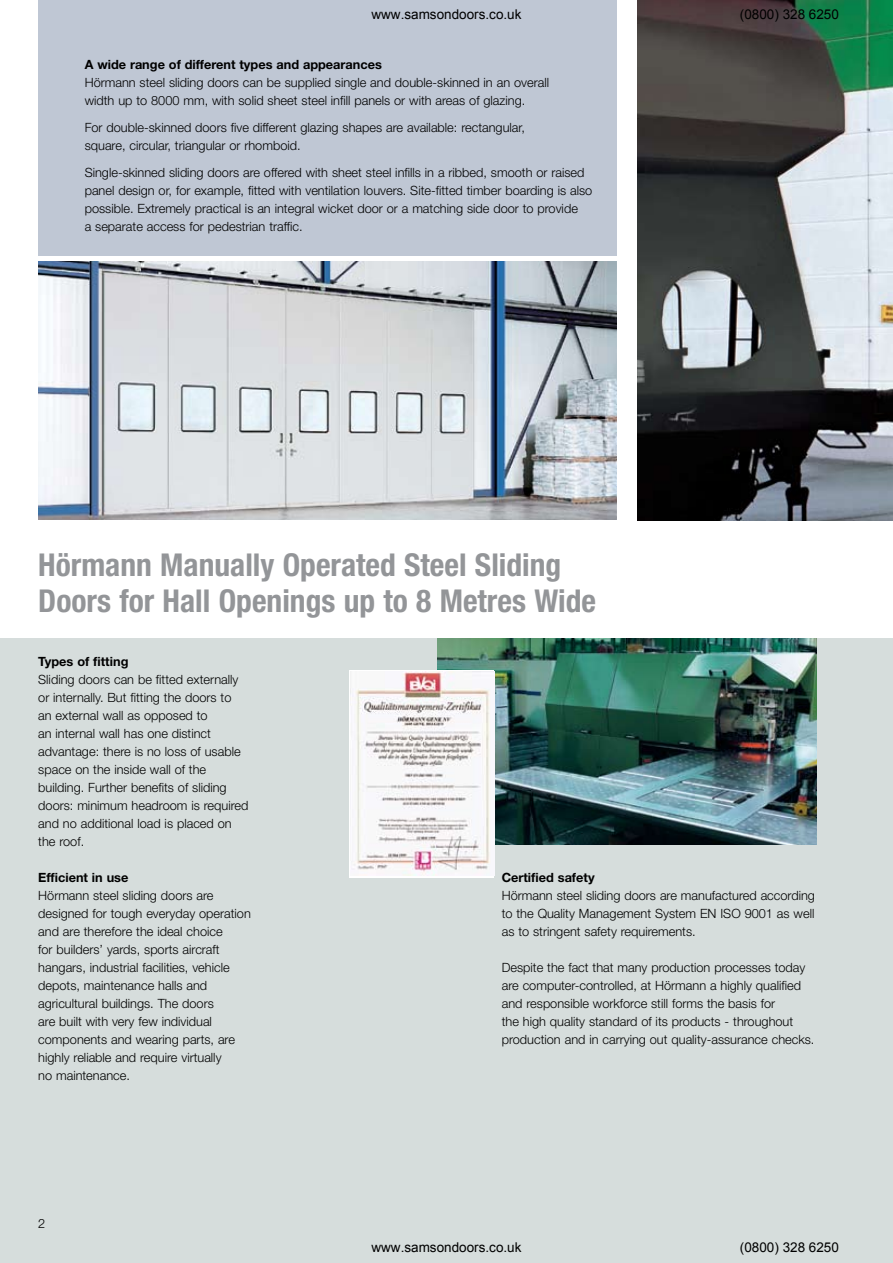
<style>
.page{position:relative;width:893px;height:1263px;background:#fff}
.page>*{position:absolute;margin:0;border:0;box-sizing:border-box;transform-origin:0 0}
.t1{font:700 condensed 31.5px/36px "Helvetica Neue";color:#939598}
.t2{font:13.5px "Arial";color:#000}
.t3{font:300 12.75px/18px "Helvetica Neue";color:#000}
.t4{font:700 12.75px "Helvetica Neue";color:#000}
</style>
<div class="page">
<div style="left:0;top:638px;width:893px;height:625px;background:#d6dddc"></div>
<div style="left:38px;top:0;width:579px;height:255px;background:#bfc7d4"></div>
<img style="left:638px;top:0;width:255px;height:520px">
<img style="left:38px;top:262px;width:579px;height:257px">
<img style="left:438px;top:639px;width:378px;height:205px">
<div style="left:349px;top:670px;width:145px;height:208px;background:#fff"></div>
<img style="left:350px;top:671px;width:144px;height:204px">
<p class="t2" style="left:371px;top:5px;width:152px">www.samsondoors.co.uk</p>
<p class="t2" style="left:740px;top:5px;width:101px">(0800) 328 6250</p>
<p class="t4" style="left:85px;top:56px;width:299px">A wide range of different types and appearances</p>
<p class="t3" style="left:85px;top:73px;width:466px">Hörmann steel sliding doors can be supplied single and double-skinned in an overall width up to 8000 mm, with solid sheet steel infill panels or with areas of glazing.</p>
<p class="t3" style="left:85px;top:118px;width:442px">For double-skinned doors five different glazing shapes are available: rectangular, square, circular, triangular or rhomboid.</p>
<p class="t3" style="left:85px;top:163px;width:509px">Single-skinned sliding doors are offered with sheet steel infills in a ribbed, smooth or raised panel design or, for example, fitted with ventilation louvers. Site-fitted timber boarding is also possible. Extremely practical is an integral wicket door or a matching side door to provide<br>a separate access for pedestrian traffic.</p>
<h1 class="t1" style="left:38px;top:546px;width:559px">Hörmann Manually Operated Steel Sliding<br>Doors for Hall Openings up to 8 Metres Wide</h1>
<p class="t4" style="left:38px;top:654px;width:92px">Types of fitting</p>
<p class="t3" style="left:38px;top:670px;width:212px">Sliding doors can be fitted externally or internally. But fitting the doors to<br>an external wall as opposed to<br>an internal wall has one distinct advantage: there is no loss of usable space on the inside wall of the building. Further benefits of sliding doors: minimum headroom is required and no additional load is placed on the roof.</p>
<p class="t4" style="left:38px;top:870px;width:92px">Efficient in use</p>
<p class="t3" style="left:38px;top:886px;width:214px">Hörmann steel sliding doors are designed for tough everyday operation and are therefore the ideal choice<br>for builders’ yards, sports aircraft hangars, industrial facilities, vehicle depots, maintenance halls and agricultural buildings. The doors<br>are built with very few individual components and wearing parts, are highly reliable and require virtually<br>no maintenance.</p>
<p class="t4" style="left:502px;top:870px;width:95px">Certified safety</p>
<p class="t3" style="left:502px;top:886px;width:315px;text-align:justify">Hörmann steel sliding doors are manufactured according to the Quality Management System EN ISO 9001 as well as to stringent safety requirements.</p>
<p class="t3" style="left:502px;top:958px;width:314px">Despite the fact that many production processes today are computer-controlled, at Hörmann a highly qualified and responsible workforce still forms the basis for<br>the high quality standard of its products - throughout production and in carrying out quality-assurance checks.</p>
<p class="t3" style="left:38px;top:1214px;width:9px">2</p>
<p class="t2" style="left:371px;top:1238px;width:152px">www.samsondoors.co.uk</p>
<p class="t2" style="left:740px;top:1238px;width:101px">(0800) 328 6250</p>
</div>
